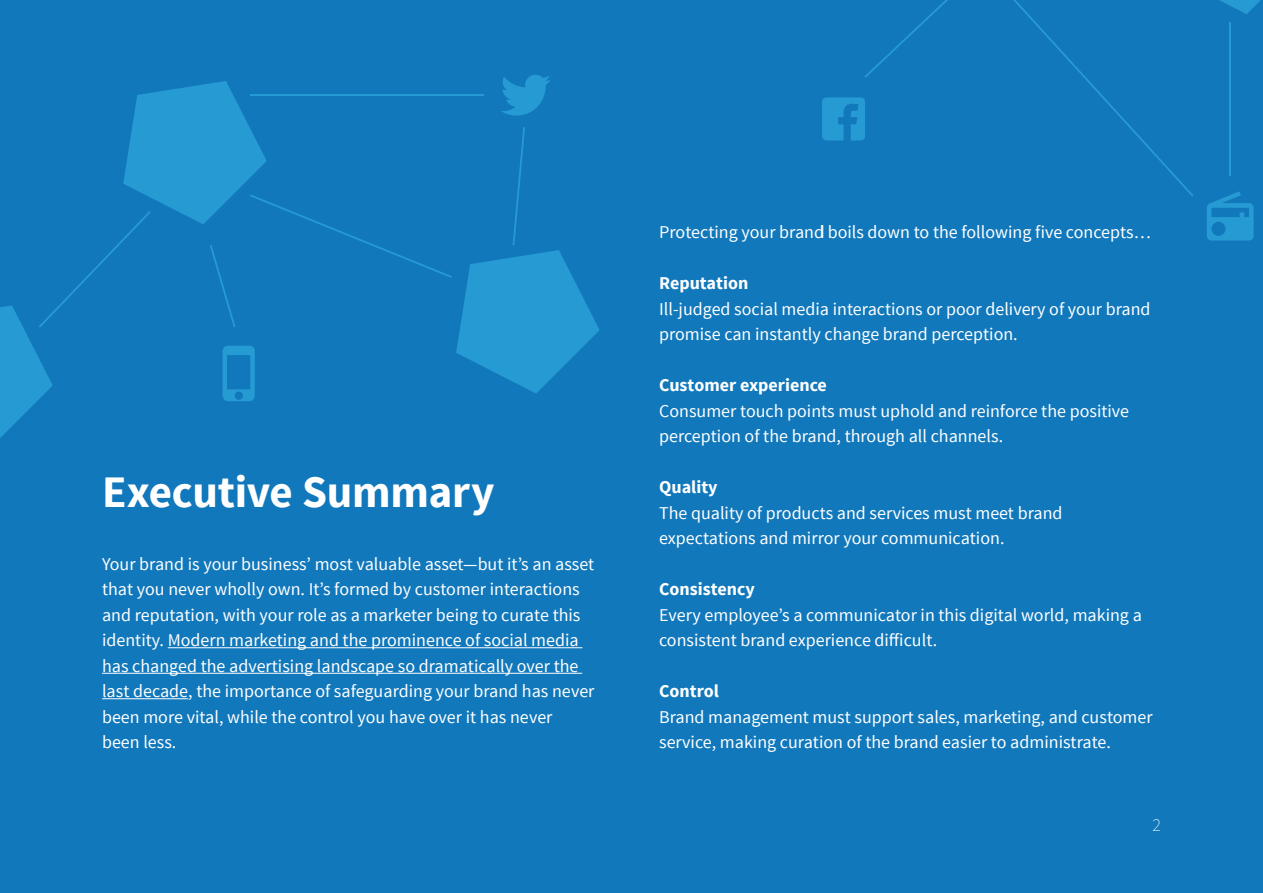
<style>
.page{position:relative;width:1263px;height:893px;background:#1178bc}
.page>*{position:absolute;margin:0;border:0;box-sizing:border-box;transform-origin:0 0}
.t1{font:700 45px "Source Sans Pro";letter-spacing:-.005em;color:#fff}
.t2{font:18px/25.5px "Source Sans Pro";color:#fff}
.t3{font:700 18px "Source Sans Pro";color:#fff}
.t4{font:200 18px "Source Sans Pro";color:#fff}
</style>
<div class="page">
<hr style="left:168px;top:647px;width:414px;height:1px;background:#fff">
<hr style="left:102px;top:673px;width:480px;height:1px;background:#fff">
<hr style="left:102px;top:698px;width:86px;height:1px;background:#fff">
<svg style="left:0;top:75px;width:600px;height:363px"></svg>
<svg style="left:822px;top:97px;width:43px;height:43px"></svg>
<svg style="left:865px;top:0;width:83px;height:78px"></svg>
<svg style="left:1013px;top:0;width:248px;height:241px"></svg>
<hr style="left:1229px;top:22px;width:2px;height:153px;background:#39a8e0">
<h1 class="t1" style="left:102px;top:463px;width:394px">Executive Summary</h1>
<p class="t2" style="left:102px;top:551px;width:494px">Your brand is your business’ most valuable asset—but it’s an asset that you never wholly own. It’s formed by customer interactions and reputation, with your role as a marketer being to curate this identity. Modern marketing and the prominence of social media has changed the advertising landscape so dramatically over the last decade, the importance of safeguarding your brand has never been more vital, while the control you have over it has never been less.</p>
<p class="t2" style="left:659px;top:220px;width:493px">Protecting your brand boils down to the following five concepts…</p>
<p class="t3" style="left:659px;top:272px;width:91px">Reputation</p>
<p class="t2" style="left:659px;top:296px;width:493px">Ill-judged social media interactions or poor delivery of your brand promise can instantly change brand perception.</p>
<p class="t3" style="left:659px;top:374px;width:169px">Customer experience</p>
<p class="t2" style="left:659px;top:398px;width:472px">Consumer touch points must uphold and reinforce the positive perception of the brand, through all channels.</p>
<p class="t3" style="left:659px;top:476px;width:60px">Quality</p>
<p class="t2" style="left:659px;top:500px;width:405px">The quality of products and services must meet brand expectations and mirror your communication.</p>
<p class="t3" style="left:659px;top:578px;width:97px">Consistency</p>
<p class="t2" style="left:659px;top:603px;width:484px">Every employee’s a communicator in this digital world, making a consistent brand experience difficult.</p>
<p class="t3" style="left:659px;top:680px;width:61px">Control</p>
<p class="t2" style="left:659px;top:705px;width:495px">Brand management must support sales, marketing, and customer service, making curation of the brand easier to administrate.</p>
<p class="t4" style="left:1152px;top:814px;width:10px">2</p>
</div>
